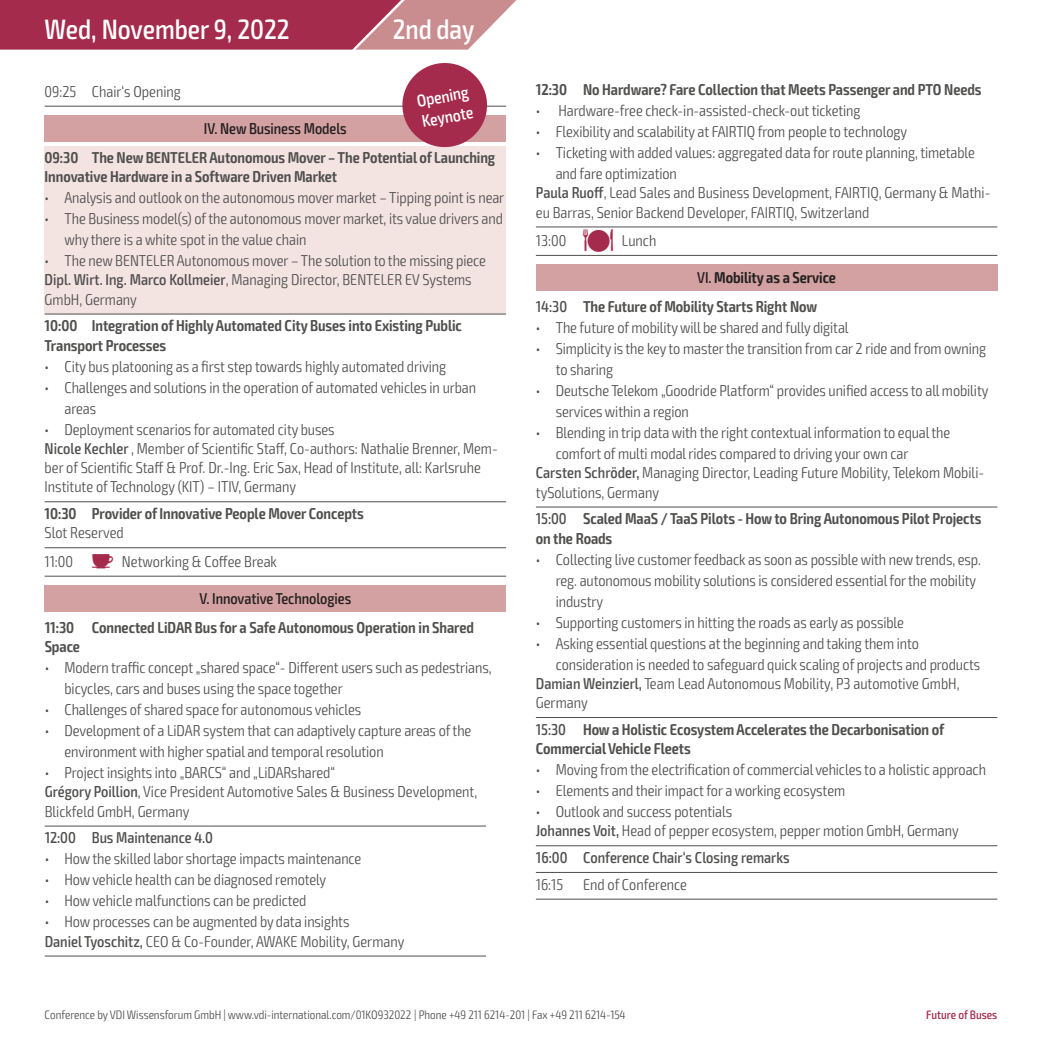
<style>
.page{position:relative;width:1042px;height:1042px;background:#fff}
.page>*{position:absolute;margin:0;border:0;box-sizing:border-box;transform-origin:0 0}
.t1{font:500 condensed 28px "Exo 2";color:#fff}
.t2{font:500 condensed 16.97px/20.8px "Exo 2";color:#fff}
.t3{font:300 condensed 15.75px/19.2px "Exo 2";letter-spacing:-.005em;color:#504f4e}
.t4{font:600 condensed 15.75px/19.2px "Exo 2";letter-spacing:-.005em;color:#504f4e}
.t5{font:500 condensed 15.75px "Exo 2";color:#504f4e}
.t6{font:500 condensed 15.75px "Exo 2";letter-spacing:-.005em;color:#231f20}
.t7{font:300 condensed 12.25px "Exo 2";color:#504f4e}
.t8{font:500 condensed 12.25px "Exo 2";color:#a52b4c}
.s1{font-weight:500}
.s2{font-family:"VDI Iconset S4 A Regular";font-weight:400;font-stretch:normal;font-size:17.5px;color:#a52b4c}
.s3{font-family:"VDI Iconset S4 A Regular";font-weight:400;font-stretch:normal;font-size:21px;color:#a52b4c}
.s4{font-weight:500;color:#231f20}
.s5{color:#231f20}
</style>
<div class="page">
<hr style="left:45px;top:106px;width:461px;height:1px;background:#504f4e">
<div style="left:45px;top:115px;width:461px;height:27px;background:#d3a1a1"></div>
<div style="left:45px;top:146px;width:461px;height:45px;background:#f3e4e2"></div>
<div style="left:45px;top:186px;width:461px;height:26px;background:#f3e4e2"></div>
<div style="left:45px;top:207px;width:461px;height:47px;background:#f3e4e2"></div>
<div style="left:45px;top:249px;width:461px;height:26px;background:#f3e4e2"></div>
<div style="left:45px;top:268px;width:461px;height:46px;background:#f3e4e2"></div>
<hr style="left:45px;top:314px;width:461px;height:1px;background:#504f4e">
<hr style="left:45px;top:501px;width:461px;height:1px;background:#504f4e">
<hr style="left:45px;top:547px;width:461px;height:1px;background:#504f4e">
<hr style="left:45px;top:576px;width:461px;height:1px;background:#504f4e">
<div style="left:45px;top:585px;width:461px;height:27px;background:#d3a1a1"></div>
<hr style="left:45px;top:825px;width:441px;height:1px;background:#504f4e">
<hr style="left:45px;top:955px;width:441px;height:1px;background:#504f4e">
<svg style="left:0;top:0;width:516px;height:50px;background:#b14b64"></svg>
<hr style="left:536px;top:226px;width:461px;height:1px;background:#504f4e">
<hr style="left:536px;top:255px;width:461px;height:1px;background:#504f4e">
<div style="left:536px;top:264px;width:461px;height:27px;background:#d3a1a1"></div>
<hr style="left:536px;top:506px;width:461px;height:1px;background:#504f4e">
<hr style="left:536px;top:717px;width:461px;height:1px;background:#504f4e">
<hr style="left:536px;top:845px;width:461px;height:1px;background:#504f4e">
<hr style="left:536px;top:872px;width:461px;height:1px;background:#504f4e">
<hr style="left:536px;top:898px;width:461px;height:1px;background:#504f4e">
<div style="left:402px;top:63px;width:85px;height:84px;background:#a52b4c;border-radius:50%"></div>
<h1 class="t1" style="left:45px;top:13px;width:246px">Wed, November 9, 2022</h1>
<h1 class="t1" style="left:393px;top:13px;width:83px">2nd day</h1>
<p class="t3" style="left:45px;top:82px;width:138px">09:25 Chair‘s Opening</p>
<p class="t2" style="left:415px;top:91px;width:55px;rotate:-10deg">Opening<br>Keynote</p>
<p class="t6" style="left:204px;top:119px;width:144px">IV. New Business Models</p>
<p class="t4" style="left:45px;top:148px;width:452px">09:30 The New BENTELER Autonomous Mover – The Potential of Launching<br>Innovative Hardware in a Software Driven Market</p>
<p class="t3" style="left:45px;top:188px;width:461px">• Analysis and outlook on the autonomous mover market – Tipping point is near</p>
<p class="t3" style="left:64px;top:208px;width:440px;line-height:21px;text-indent:-20px">• The Business model(s) of the autonomous mover market, its value drivers and why there is a white spot in the value chain</p>
<p class="t3" style="left:45px;top:251px;width:443px">• The new BENTELER Autonomous mover – The solution to the missing piece<br><span class="s1">Dipl. Wirt. Ing. Marco Kollmeier</span>, Managing Director, BENTELER EV Systems<br>GmbH, Germany</p>
<p class="t4" style="left:45px;top:316px;width:419px">10:00 Integration of Highly Automated City Buses into Existing Public<br>Transport Processes</p>
<p class="t3" style="left:45px;top:357px;width:403px">• City bus platooning as a first step towards highly automated driving</p>
<p class="t3" style="left:64px;top:377px;width:413px;line-height:21px;text-indent:-20px">• Challenges and solutions in the operation of automated vehicles in urban areas</p>
<p class="t3" style="left:45px;top:420px;width:455px">• Deployment scenarios for automated city buses<br><span class="s1">Nicole Kechler</span> , Member of Scientific Staff, Co-authors: Nathalie Brenner, Mem&shy;ber of Scientific Staff &amp; Prof. Dr.-Ing. Eric Sax, Head of Institute, all: Karlsruhe Institute of Technology (KIT) – ITIV, Germany</p>
<p class="t4" style="left:45px;top:504px;width:321px">10:30 Provider of Innovative People Mover Concepts</p>
<p class="t3" style="left:45px;top:519px;width:234px;line-height:28.5px">Slot Reserved<br>11:00 <span class="s2">K</span> Networking &amp; Coffee Break</p>
<p class="t6" style="left:199px;top:589px;width:153px">V. Innovative Technologies</p>
<p class="t4" style="left:45px;top:618px;width:431px">11:30 Connected LiDAR Bus for a Safe Autonomous Operation in Shared<br>Space</p>
<p class="t3" style="left:65px;top:657px;width:428px;line-height:21px;text-indent:-20px">• Modern traffic concept „shared space“- Different users such as pedestrians, bicycles, cars and buses using the space together</p>
<p class="t3" style="left:45px;top:700px;width:318px">• Challenges of shared space for autonomous vehicles</p>
<p class="t3" style="left:65px;top:720px;width:408px;line-height:21px;text-indent:-20px">• Development of a LiDAR system that can adaptively capture areas of the environment with higher spatial and temporal resolution</p>
<p class="t3" style="left:45px;top:763px;width:434px">• Project insights into „BARCS“ and „LiDARshared“<br><span class="s1">Grégory Poillion</span>, Vice President Automotive Sales &amp; Business Development,<br>Blickfeld GmbH, Germany</p>
<p class="t5" style="left:45px;top:828px;width:170px">12:00 Bus Maintenance 4.0</p>
<p class="t3" style="left:45px;top:849px;width:318px">• How the skilled labor shortage impacts maintenance</p>
<p class="t3" style="left:45px;top:870px;width:283px">• How vehicle health can be diagnosed remotely</p>
<p class="t3" style="left:45px;top:891px;width:263px">• How vehicle malfunctions can be predicted</p>
<p class="t3" style="left:45px;top:912px;width:361px">• How processes can be augmented by data insights<br><span class="s1">Daniel Tyoschitz,</span> CEO &amp; Co-Founder, AWAKE Mobility, Germany</p>
<p class="t4" style="left:536px;top:80px;width:447px">12:30 No Hardware? Fare Collection that Meets Passenger and PTO Needs</p>
<p class="t3" style="left:536px;top:101px;width:326px">• Hardware-free check-in-assisted-check-out ticketing</p>
<p class="t3" style="left:536px;top:122px;width:373px">• Flexibility and scalability at FAIRTIQ from people to technology</p>
<p class="t3" style="left:556px;top:142px;width:421px;line-height:21px;text-indent:-20px">• Ticketing with added values: aggregated data for route planning, timetable and fare optimization</p>
<p class="t3" style="left:536px;top:183px;width:456px"><span class="s1">Paula Ruoff</span>, Lead Sales and Business Development, FAIRTIQ, Germany &amp; Mathi&shy;eu Barras, Senior Backend Developer, FAIRTIQ, Switzerland</p>
<p class="t3" style="left:536px;top:231px;width:122px">13:00 <span class="s3">M</span> Lunch</p>
<p class="t4" style="left:536px;top:263px;width:302px;line-height:29.2px;text-indent:161px"><span class="s4">VI.</span> <span class="s5">Mobility as a Service<br></span><span class="s1">14:30</span> The Future of Mobility Starts Right Now</p>
<p class="t3" style="left:536px;top:318px;width:314px">• The future of mobility will be shared and fully digital</p>
<p class="t3" style="left:556px;top:338px;width:432px;line-height:21px;text-indent:-20px">• Simplicity is the key to master the transition from car 2 ride and from owning to sharing</p>
<p class="t3" style="left:556px;top:380px;width:434px;line-height:21px;text-indent:-20px">• Deutsche Telekom „Goodride Platform“ provides unified access to all mobility services within a region</p>
<p class="t3" style="left:556px;top:422px;width:396px;line-height:21px;text-indent:-20px">• Blending in trip data with the right contextual information to equal the comfort of multi modal rides compared to driving your own car</p>
<p class="t3" style="left:536px;top:463px;width:450px"><span class="s1">Carsten Schröder,</span> Managing Director, Leading Future Mobility, Telekom Mobili&shy;tySolutions, Germany</p>
<p class="t4" style="left:536px;top:509px;width:447px"><span class="s1">15:00</span> Scaled MaaS / TaaS Pilots - How to Bring Autonomous Pilot Projects on the Roads</p>
<p class="t3" style="left:556px;top:549px;width:427px;line-height:21px;text-indent:-20px">• Collecting live customer feedback as soon as possible with new trends, esp. reg. autonomous mobility solutions is considered essential for the mobility industry</p>
<p class="t3" style="left:536px;top:613px;width:370px">• Supporting customers in hitting the roads as early as possible</p>
<p class="t3" style="left:556px;top:633px;width:426px;line-height:21px;text-indent:-20px">• Asking essential questions at the beginning and taking them into consideration is needed to safeguard quick scaling of projects and products</p>
<p class="t3" style="left:536px;top:674px;width:425px"><span class="s1">Damian Weinzierl,</span> Team Lead Autonomous Mobility, P3 automotive GmbH,<br>Germany</p>
<p class="t4" style="left:536px;top:720px;width:410px"><span class="s1">15:30</span> How a Holistic Ecosystem Accelerates the Decarbonisation of<br>Commercial Vehicle Fleets</p>
<p class="t3" style="left:536px;top:760px;width:452px">• Moving from the electrification of commercial vehicles to a holistic approach</p>
<p class="t3" style="left:536px;top:781px;width:311px">• Elements and their impact for a working ecosystem</p>
<p class="t3" style="left:536px;top:802px;width:424px">• Outlook and success potentials<br><span class="s1">Johannes Voit,</span> Head of pepper ecosystem, pepper motion GmbH, Germany</p>
<p class="t5" style="left:536px;top:848px;width:255px">16:00 Conference Chair‘s Closing remarks</p>
<p class="t3" style="left:536px;top:875px;width:29px">16:15</p>
<p class="t3" style="left:583px;top:875px;width:105px">End of Conference</p>
<p class="t7" style="left:45px;top:1007px;width:582px">Conference by VDI Wissensforum GmbH | www.vdi-international.com/01KO932022 | Phone +49 211 6214-201 | Fax +49 211 6214-154</p>
<p class="t8" style="left:926px;top:1007px;width:73px">Future of Buses</p>
</div>
